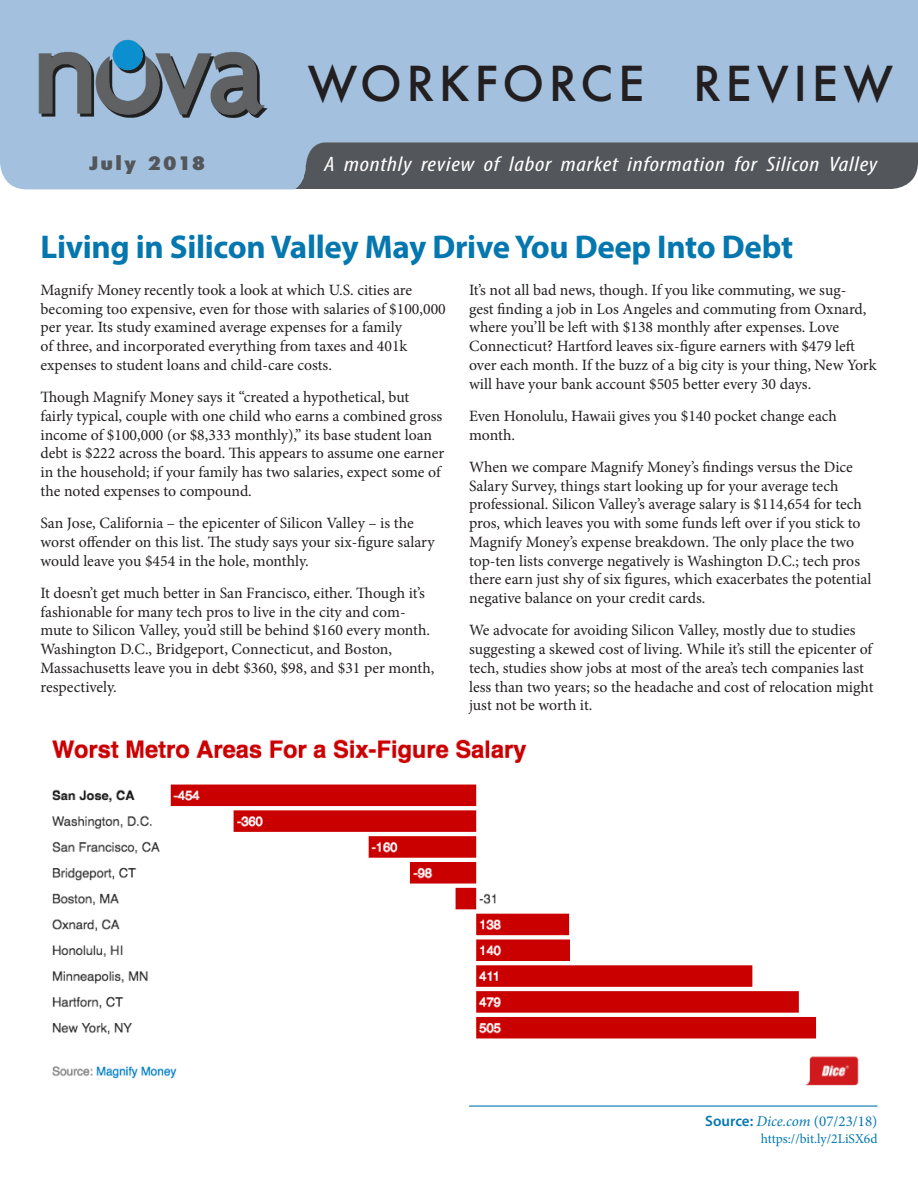
<style>
.page{position:relative;width:918px;height:1188px;background:#fff}
.page>*{position:absolute;margin:0;border:0;box-sizing:border-box;transform-origin:0 0}
.t1{font:500 46.8px "Futura";letter-spacing:.095em;color:#231f20}
.t2{font:700 33px "Myriad Pro";letter-spacing:-.01em;color:#0577af}
.t3{font:italic condensed 21px "Myriad Pro";letter-spacing:.03em;color:#fff;scale:1.2 1}
.t4{font:800 condensed 18px "Futura";letter-spacing:.1em;color:#53565a;scale:1.25 1}
.t5{font:15.75px/18.8px "Minion Pro";color:#231f20}
.t6{font:15px "Minion Pro";color:#0577af}
.t7{font:13.5px "Minion Pro";color:#0577af}
.s1{font-family:"Myriad Pro";font-weight:600}
.s2{font-style:italic}
</style>
<div class="page">
<img style="left:0;top:0;width:918px;height:189px">
<div style="left:37px;top:40px;width:251px;height:106px;background:#a3c1de"></div>
<img style="left:12px;top:24px;width:256px;height:96px">
<hr style="left:469px;top:1106px;width:409px;height:1px;background:#0577af">
<img style="left:52px;top:739px;width:807px;height:347px">
<div style="left:798px;top:719px;width:84px;height:159px;background:#fff"></div>
<p class="t4" style="left:89px;top:151px;width:94px">July 2018</p>
<h1 class="t1" style="left:308px;top:52px;width:587px">WORKFORCE REVIEW</h1>
<h3 class="t3" style="left:324px;top:152px;width:463px">A monthly review of labor market information for Silicon Valley</h3>
<p class="t2" style="left:40px;top:226px;width:754px">Living in Silicon Valley May Drive You Deep Into Debt</p>
<p class="t5" style="left:40px;top:281px;width:407px">Magnify Money recently took a look at which U.S. cities are becoming too expensive, even for those with salaries of $100,000 per year. Its study examined average expenses for a family<br>of three, and incorporated everything from taxes and 401k expenses to student loans and child-care costs.</p>
<p class="t5" style="left:40px;top:388px;width:405px">Though Magnify Money says it “created a hypothetical, but fairly typical, couple with one child who earns a combined gross income of $100,000 (or $8,333 monthly),” its base student loan debt is $222 across the board. This appears to assume one earner in the household; if your family has two salaries, expect some of the noted expenses to compound.</p>
<p class="t5" style="left:40px;top:514px;width:396px">San Jose, California – the epicenter of Silicon Valley – is the worst offender on this list. The study says your six-figure salary would leave you $454 in the hole, monthly.</p>
<p class="t5" style="left:40px;top:584px;width:395px">It doesn’t get much better in San Francisco, either. Though it’s fashionable for many tech pros to live in the city and com&shy;mute to Silicon Valley, you’d still be behind $160 every month.<br>Washington D.C., Bridgeport, Connecticut, and Boston, Massachusetts leave you in debt $360, $98, and $31 per month, respectively.</p>
<p class="t5" style="left:469px;top:281px;width:409px">It’s not all bad news, though. If you like commuting, we sug-<br>gest finding a job in Los Angeles and commuting from Oxnard, where you’ll be left with $138 monthly after expenses. Love Connecticut? Hartford leaves six-figure earners with $479 left over each month. If the buzz of a big city is your thing, New York will have your bank account $505 better every 30 days.</p>
<p class="t5" style="left:469px;top:407px;width:369px">Even Honolulu, Hawaii gives you $140 pocket change each month.</p>
<p class="t5" style="left:469px;top:458px;width:404px">When we compare Magnify Money’s findings versus the Dice Salary Survey, things start looking up for your average tech professional. Silicon Valley’s average salary is $114,654 for tech pros, which leaves you with some funds left over if you stick to Magnify Money’s expense breakdown. The only place the two top-ten lists converge negatively is Washington D.C.; tech pros there earn just shy of six figures, which exacerbates the potential negative balance on your credit cards.</p>
<p class="t5" style="left:469px;top:621px;width:406px">We advocate for avoiding Silicon Valley, mostly due to studies suggesting a skewed cost of living. While it’s still the epicenter of tech, studies show jobs at most of the area’s tech companies last less than two years; so the headache and cost of relocation might just not be worth it.</p>
<p class="t6" style="left:705px;top:1112px;width:174px"><span class="s1">Source:</span> <span class="s2">Dice.com</span> (07/23/18)</p>
<p class="t7" style="left:761px;top:1130px;width:118px">https://bit.ly/2LiSX6d</p>
</div>
